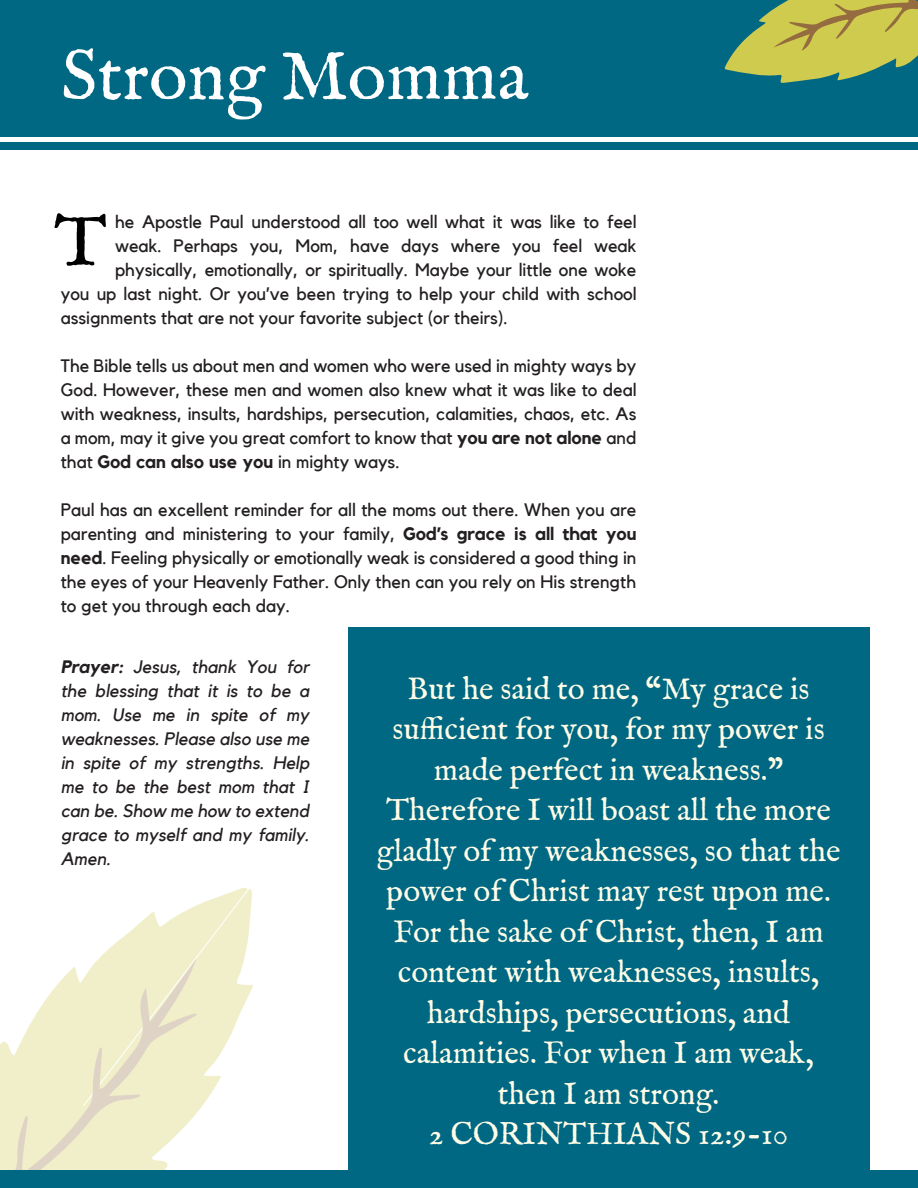
<style>
.page{position:relative;width:918px;height:1188px;background:#fff}
.page>*{position:absolute;margin:0;border:0;box-sizing:border-box;transform-origin:0 0}
.t1{font:72px "IM FELL English Roman";color:#fff}
.t2{font:72px "IM FELL English Roman";color:#000}
.t3{font:31.5px/40.5px "IM FELL English Roman";color:#fefce6;text-align:center}
.t4{font:18px/24px "Kollektif";color:#231f20;text-align:justify}
.t5{font:italic 18px/24px "Kollektif";color:#231f20;text-align:justify}
.s1{font-weight:700}
</style>
<div class="page">
<svg style="left:100px;top:888px;width:153px;height:224px;fill:#f0efca"></svg>
<svg style="left:0;top:958px;width:197px;height:212px;background:#f0eed1"></svg>
<div style="left:0;top:0;width:918px;height:137px;background:#006883"></div>
<div style="left:0;top:1170px;width:918px;height:18px;background:#006883"></div>
<svg style="left:724px;top:0;width:194px;height:83px"></svg>
<div style="left:349px;top:628px;width:521px;height:550px;background:#006883"></div>
<div style="left:0;top:142px;width:918px;height:8px;background:#006883"></div>
<h1 class="t1" style="left:61px;top:34px;width:469px">Strong Momma</h1>
<h1 class="t2" style="left:54px;top:200px;width:54px">T</h1>
<p class="t4" style="left:115px;top:210px;width:523px">he Apostle Paul understood all too well what it was like to feel</p>
<p class="t4" style="left:115px;top:234px;width:523px">weak. Perhaps you, Mom, have days where you feel weak</p>
<p class="t4" style="left:115px;top:258px;width:523px">physically, emotionally, or spiritually. Maybe your little one woke</p>
<p class="t4" style="left:61px;top:282px;width:577px">you up last night. Or you’ve been trying to help your child with school</p>
<p class="t4" style="left:61px;top:306px;width:448px">assignments that are not your favorite subject (or theirs).</p>
<p class="t4" style="left:61px;top:354px;width:577px">The Bible tells us about men and women who were used in mighty ways by God. However, these men and women also knew what it was like to deal with weakness, insults, hardships, persecution, calamities, chaos, etc. As a mom, may it give you great comfort to know that <span class="s1">you are not alone</span> and that <span class="s1">God can also use you</span> in mighty ways.</p>
<p class="t4" style="left:61px;top:498px;width:577px">Paul has an excellent reminder for all the moms out there. When you are parenting and ministering to your family, <span class="s1">God’s grace is all that you need</span>. Feeling physically or emotionally weak is considered a good thing in the eyes of your Heavenly Father. Only then can you rely on His strength to get you through each day.</p>
<p class="t5" style="left:61px;top:655px;width:250px"><span class="s1">Prayer:</span> Jesus, thank You for the blessing that it is to be a mom. Use me in spite of my weaknesses. Please also use me in spite of my strengths. Help me to be the best mom that I can be. Show me how to extend grace to myself and my family.<br>Amen.</p>
<p class="t3" style="left:377px;top:669px;width:465px">But he said to me, “My grace is sufficient for you, for my power is made perfect in weakness.”<br>Therefore I will boast all the more gladly of my weaknesses, so that the power of Christ may rest upon me.<br>For the sake of Christ, then, I am content with weaknesses, insults, hardships, persecutions, and calamities. For when I am weak, then I am strong.<br>2 CORINTHIANS 12:9-10</p>
</div>
